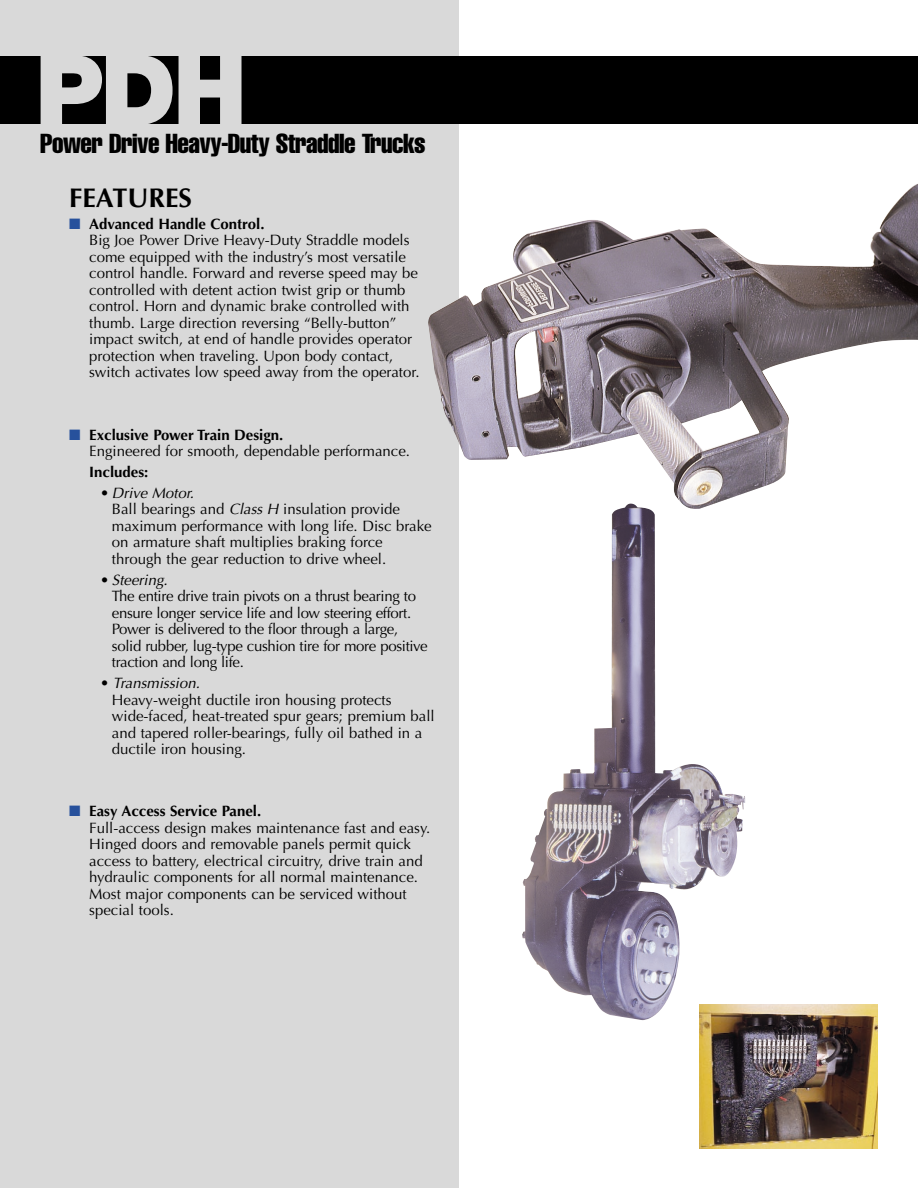
<style>
.page{position:relative;width:918px;height:1188px;background:#fff}
.page>*{position:absolute;margin:0;border:0;box-sizing:border-box;transform-origin:0 0}
.t1{font:900 97.5px "Helvetica Neue";color:#d9d9d9}
.t2{font:extra-condensed 27px "Helvetica";letter-spacing:-.02em;color:#000}
.t3{font:700 27px "Optima";color:#000}
.t4{font:15px/16.5px "Optima";color:#000}
.t5{font:15px/16.5px "Optima";letter-spacing:-.02em;color:#000}
.t6{font:700 15px "Optima";color:#000}
.s1{color:#27519c}
.s2{font-weight:700}
.s3{font-style:italic}
</style>
<div class="page">
<div style="left:0;top:0;width:459px;height:1188px;background:#d9d9d9"></div>
<img style="left:428px;top:184px;width:490px;height:320px">
<img style="left:522px;top:504px;width:223px;height:516px">
<img style="left:699px;top:1005px;width:179px;height:144px">
<div style="left:0;top:56px;width:918px;height:67px;background:#000"></div>
<h1 class="t1" style="left:35px;top:55px;width:213px">PDH</h1>
<h2 class="t2" style="left:40px;top:134px;width:387px">Power Drive Heavy-Duty Straddle Trucks</h2>
<h2 class="t3" style="left:69px;top:187px;width:125px">FEATURES</h2>
<p class="t4" style="left:89px;top:217px;width:332px;text-indent:-20px"><span class="s1">■</span> <span class="s2">Advanced Handle Control.<br></span>Big Joe Power Drive Heavy-Duty Straddle models come equipped with the industry’s most versatile control handle. Forward and reverse speed may be controlled with detent action twist grip or thumb control. Horn and dynamic brake controlled with thumb. Large direction reversing “Belly-button” impact switch, at end of handle provides operator protection when traveling. Upon body contact, switch activates low speed away from the operator.</p>
<p class="t4" style="left:89px;top:428px;width:322px;text-indent:-20px"><span class="s1">■</span> <span class="s2">Exclusive Power Train Design.<br></span>Engineered for smooth, dependable performance.</p>
<p class="t6" style="left:89px;top:466px;width:61px">Includes:</p>
<p class="t4" style="left:112px;top:486px;width:321px;text-indent:-12px">• <span class="s3">Drive Motor.<br></span>Ball bearings and <span class="s3">Class H</span> insulation provide maximum performance with long life. Disc brake on armature shaft multiplies braking force through the gear reduction to drive wheel.</p>
<p class="t5" style="left:112px;top:573px;width:317px;text-indent:-12px">• <span class="s3">Steering.<br></span>The entire drive train pivots on a thrust bearing to ensure longer service life and low steering effort.<br>Power is delivered to the floor through a large, solid rubber, lug-type cushion tire for more positive traction and long life.</p>
<p class="t4" style="left:112px;top:676px;width:324px;text-indent:-12px">• <span class="s3">Transmission.<br></span>Heavy-weight ductile iron housing protects wide-faced, heat-treated spur gears; premium ball and tapered roller-bearings, fully oil bathed in a ductile iron housing.</p>
<p class="t4" style="left:89px;top:805px;width:343px;text-indent:-20px"><span class="s1">■</span> <span class="s2">Easy Access Service Panel.<br></span>Full-access design makes maintenance fast and easy.<br>Hinged doors and removable panels permit quick access to battery, electrical circuitry, drive train and hydraulic components for all normal maintenance.<br>Most major components can be serviced without special tools.</p>
</div>
